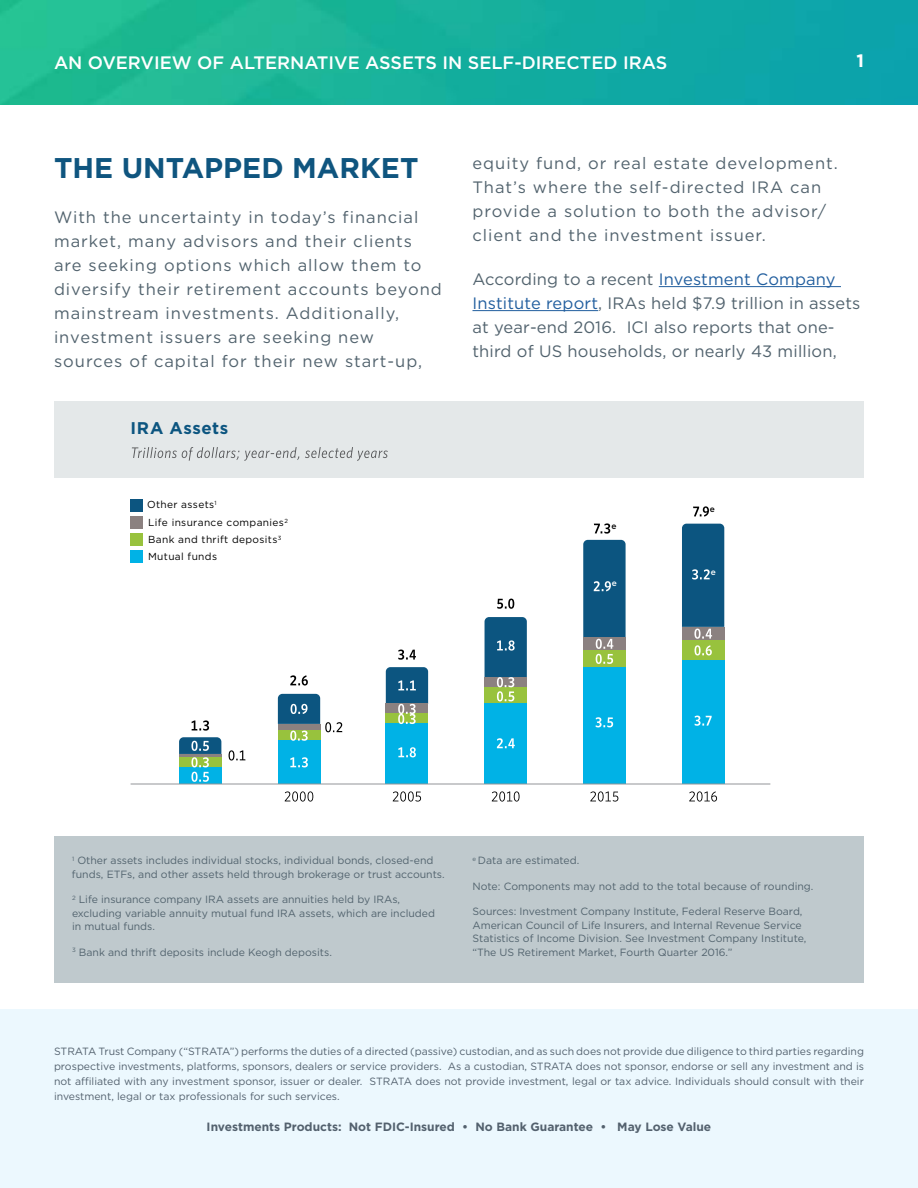
<style>
.page{position:relative;width:918px;height:1188px;background:#fff}
.page>*{position:absolute;margin:0;border:0;box-sizing:border-box;transform-origin:0 0}
.t1{font:700 28.5px "Gotham";color:#0f557f}
.t2{font:500 18px "Gotham";color:#fff}
.t3{font:700 18px "Gotham";color:#fff}
.t4{font:700 16.95px "Gotham";letter-spacing:.035em;color:#0c5580}
.t5{font:16.5px/24px "Gotham";letter-spacing:.06em;color:#52636e}
.t6{font:16.5px/24px "Gotham";letter-spacing:.01em;color:#52636e}
.t7{font:700 12px "Gotham";color:#53616e}
.t8{font:10.5px/13.5px "Gotham";color:#52636e}
.t9{font:10.5px/15px "Gotham";color:#53616e;text-align:justify}
.t10{font:10.2px/18px "Gotham";letter-spacing:.035em;color:#000}
.t11{font:500 8.4px "Gotham";color:#fff}
.t12{font:500 8.4px "Gotham";color:#000}
.s1{color:#215e9e}
</style>
<div class="page">
<img style="left:0;top:1px;width:918px;height:103px">
<div style="left:0;top:1010px;width:918px;height:178px;background:#ecf8fe"></div>
<hr style="left:659px;top:286px;width:182px;height:1px;background:#215e9e">
<hr style="left:472px;top:310px;width:126px;height:1px;background:#215e9e">
<div style="left:54px;top:402px;width:810px;height:76px;background:#e4e8e9"></div>
<svg style="left:132px;top:447px;width:256px;height:14px"></svg>
<div style="left:131px;top:499px;width:12px;height:12px;background:#0c5580"></div>
<div style="left:131px;top:516px;width:12px;height:12px;background:#8b8180"></div>
<div style="left:131px;top:533px;width:12px;height:13px;background:#98c23d"></div>
<div style="left:131px;top:551px;width:12px;height:12px;background:#00b2e6"></div>
<div style="left:583px;top:650px;width:43px;height:17px;background:#98c23d"></div>
<div style="left:583px;top:667px;width:43px;height:117px;background:#00b2e6"></div>
<svg style="left:590px;top:791px;width:28px;height:11px"></svg>
<svg style="left:596px;top:717px;width:17px;height:10px"></svg>
<svg style="left:594px;top:523px;width:16px;height:11px"></svg>
<svg style="left:583px;top:540px;width:43px;height:124px;background:#326c7f"></svg>
<svg style="left:689px;top:791px;width:28px;height:11px"></svg>
<div style="left:682px;top:627px;width:42px;height:13px;background:#8b8180"></div>
<div style="left:682px;top:640px;width:42px;height:20px;background:#98c23d"></div>
<div style="left:682px;top:660px;width:42px;height:123px;background:#00b2e6"></div>
<svg style="left:695px;top:716px;width:17px;height:10px"></svg>
<svg style="left:695px;top:645px;width:17px;height:11px"></svg>
<svg style="left:693px;top:506px;width:16px;height:11px"></svg>
<svg style="left:682px;top:524px;width:42px;height:115px;background:#1e5e83"></svg>
<div style="left:485px;top:687px;width:42px;height:17px;background:#98c23d"></div>
<div style="left:485px;top:704px;width:42px;height:80px;background:#00b2e6"></div>
<svg style="left:492px;top:791px;width:28px;height:11px"></svg>
<svg style="left:497px;top:738px;width:18px;height:10px"></svg>
<svg style="left:497px;top:599px;width:17px;height:10px"></svg>
<svg style="left:485px;top:617px;width:42px;height:84px"></svg>
<div style="left:386px;top:724px;width:42px;height:60px;background:#00b2e6"></div>
<svg style="left:393px;top:791px;width:28px;height:11px"></svg>
<svg style="left:398px;top:747px;width:18px;height:10px"></svg>
<svg style="left:398px;top:650px;width:18px;height:10px"></svg>
<svg style="left:386px;top:667px;width:42px;height:57px;background:#487b82"></svg>
<div style="left:278px;top:741px;width:42px;height:43px;background:#00b2e6"></div>
<svg style="left:285px;top:791px;width:28px;height:11px"></svg>
<svg style="left:290px;top:757px;width:18px;height:10px"></svg>
<svg style="left:290px;top:675px;width:18px;height:11px"></svg>
<svg style="left:278px;top:694px;width:64px;height:47px"></svg>
<div style="left:179px;top:767px;width:42px;height:17px;background:#00b2e6"></div>
<svg style="left:179px;top:737px;width:42px;height:45px"></svg>
<svg style="left:192px;top:720px;width:17px;height:11px"></svg>
<svg style="left:229px;top:750px;width:16px;height:11px"></svg>
<hr style="left:131px;top:784px;width:639px;height:1px;background:#939598">
<div style="left:54px;top:836px;width:810px;height:147px;background:#bfc9cd"></div>
<h2 class="t2" style="left:54px;top:51px;width:615px">AN OVERVIEW OF ALTERNATIVE ASSETS IN SELF-DIRECTED IRAS</h2>
<h2 class="t3" style="left:856px;top:48px;width:9px">1</h2>
<h1 class="t1" style="left:54px;top:149px;width:366px">THE UNTAPPED MARKET</h1>
<p class="t5" style="left:54px;top:204px;width:389px">With the uncertainty in today’s financial market, many advisors and their clients are seeking options which allow them to diversify their retirement accounts beyond mainstream investments. Additionally, investment issuers are seeking new sources of capital for their new start-up,</p>
<h3 class="t4" style="left:131px;top:417px;width:99px">IRA Assets</h3>
<p class="t10" style="left:147px;top:495px;width:142px">Other assets<sup>1<br></sup>Life insurance companies<sup>2</sup></p>
<p class="t10" style="left:148px;top:530px;width:135px;line-height:17.2px">Bank and thrift deposits<sup>3<br></sup>Mutual funds</p>
<h3 class="t5" style="left:472px;top:151px;width:367px">equity fund, or real estate development.<br>That’s where the self-directed IRA can provide a solution to both the advisor/ client and the investment issuer.</h3>
<h3 class="t6" style="left:472px;top:267px;width:389px">According to a recent <span class="s1">Investment Company Institute report</span>, IRAs held $7.9 trillion in assets at year-end 2016. ICI also reports that one&shy;third of US households, or nearly 43 million,</h3>
<p class="t12" style="left:612px;top:520px;width:7px">e</p>
<p class="t11" style="left:612px;top:578px;width:7px">e</p>
<p class="t12" style="left:710px;top:503px;width:7px">e</p>
<p class="t11" style="left:711px;top:566px;width:7px">e</p>
<p class="t8" style="left:72px;top:853px;width:374px"><sup>1</sup> Other assets includes individual stocks, individual bonds, closed-end funds, ETFs, and other assets held through brokerage or trust accounts.</p>
<p class="t8" style="left:72px;top:892px;width:365px"><sup>2</sup> Life insurance company IRA assets are annuities held by IRAs, excluding variable annuity mutual fund IRA assets, which are included in mutual funds.</p>
<p class="t8" style="left:72px;top:945px;width:261px"><sup>3</sup> Bank and thrift deposits include Keogh deposits.</p>
<p class="t8" style="left:472px;top:853px;width:108px"><sup>e</sup> Data are estimated.</p>
<p class="t8" style="left:473px;top:879px;width:342px">Note: Components may not add to the total because of rounding.</p>
<p class="t8" style="left:473px;top:904px;width:335px">Sources: Investment Company Institute, Federal Reserve Board, American Council of Life Insurers, and Internal Revenue Service Statistics of Income Division. See Investment Company Institute, “The US Retirement Market, Fourth Quarter 2016.”</p>
<p class="t9" style="left:54px;top:1044px;width:812px">STRATA Trust Company (“STRATA”) performs the duties of a directed (passive) custodian, and as such does not provide due diligence to third parties regarding prospective investments, platforms, sponsors, dealers or service providers. As a custodian, STRATA does not sponsor, endorse or sell any investment and is not affiliated with any investment sponsor, issuer or dealer. STRATA does not provide investment, legal or tax advice. Individuals should consult with their investment, legal or tax professionals for such services.</p>
<p class="t7" style="left:207px;top:1119px;width:506px">Investments Products: Not FDIC-Insured • No Bank Guarantee • May Lose Value</p>
</div>
